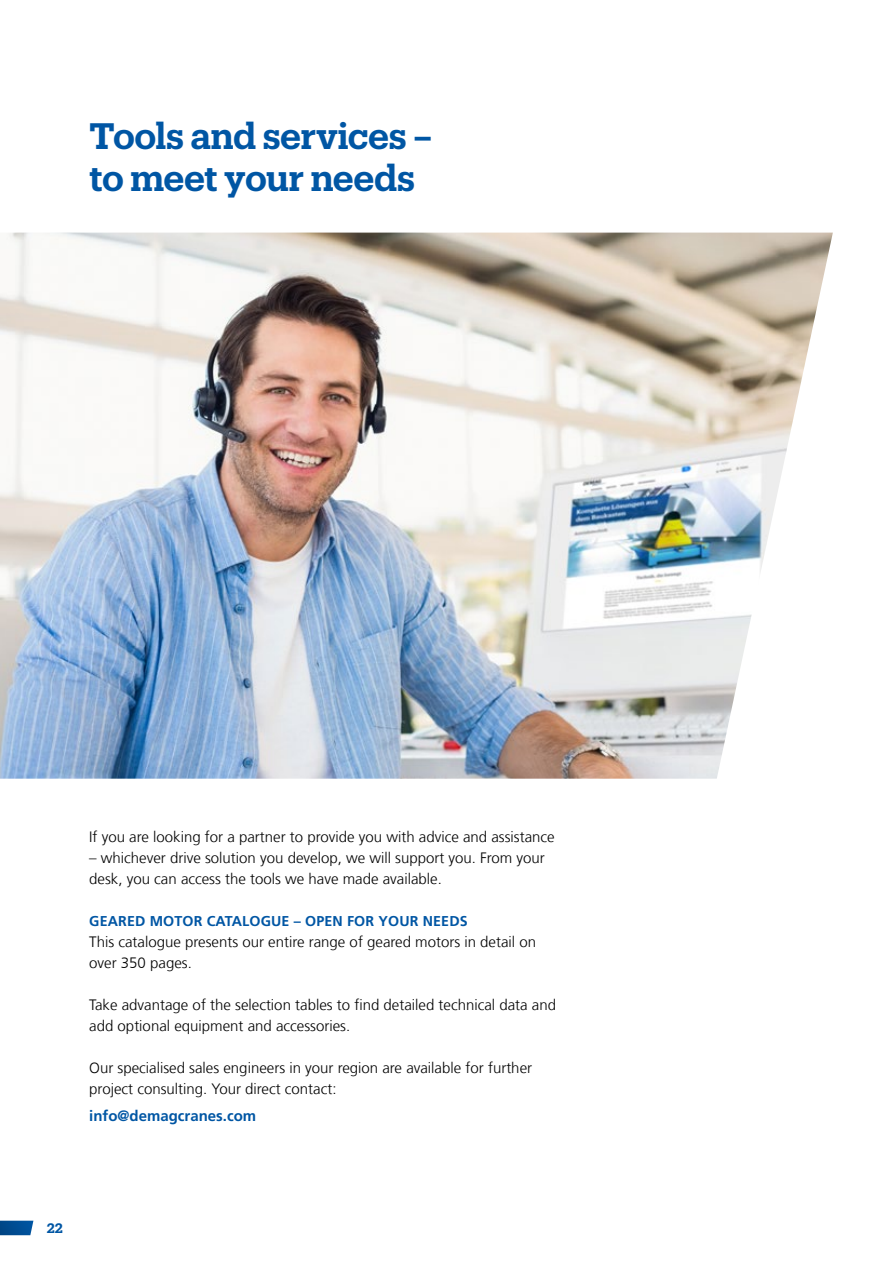
<style>
.page{position:relative;width:893px;height:1263px;background:#fff}
.page>*{position:absolute;margin:0;border:0;box-sizing:border-box;transform-origin:0 0}
.t1{font:600 36px/42px "Produkt";letter-spacing:-.015em;color:#0056a4}
.t2{font:300 15px/21px "Frutiger LT Com";color:#000}
.t3{font:700 15px "Frutiger LT Com";color:#0056a4}
.t4{font:700 14.25px "Frutiger LT Com";letter-spacing:.01em;color:#0056a4}
.t5{font:600 13.5px "Produkt";color:#0056a4}
</style>
<div class="page">
<img style="left:0;top:233px;width:833px;height:546px">
<svg style="left:0;top:1221px;width:33px;height:14px"></svg>
<h1 class="t1" style="left:89px;top:112px;width:344px">Tools and services – to meet your needs</h1>
<p class="t2" style="left:89px;top:826px;width:467px">If you are looking for a partner to provide you with advice and assistance</p>
<p class="t2" style="left:89px;top:847px;width:457px">– whichever drive solution you develop, we will support you. From your desk, you can access the tools we have made available.</p>
<p class="t4" style="left:89px;top:912px;width:380px">GEARED MOTOR CATALOGUE – OPEN FOR YOUR NEEDS</p>
<p class="t2" style="left:89px;top:931px;width:448px">This catalogue presents our entire range of geared motors in detail on over 350 pages.</p>
<p class="t2" style="left:89px;top:994px;width:468px">Take advantage of the selection tables to find detailed technical data and add optional equipment and accessories.</p>
<p class="t2" style="left:89px;top:1057px;width:444px">Our specialised sales engineers in your region are available for further project consulting. Your direct contact:</p>
<p class="t3" style="left:89px;top:1107px;width:169px">info@demagcranes.com</p>
<p class="t5" style="left:47px;top:1218px;width:18px">22</p>
</div>
